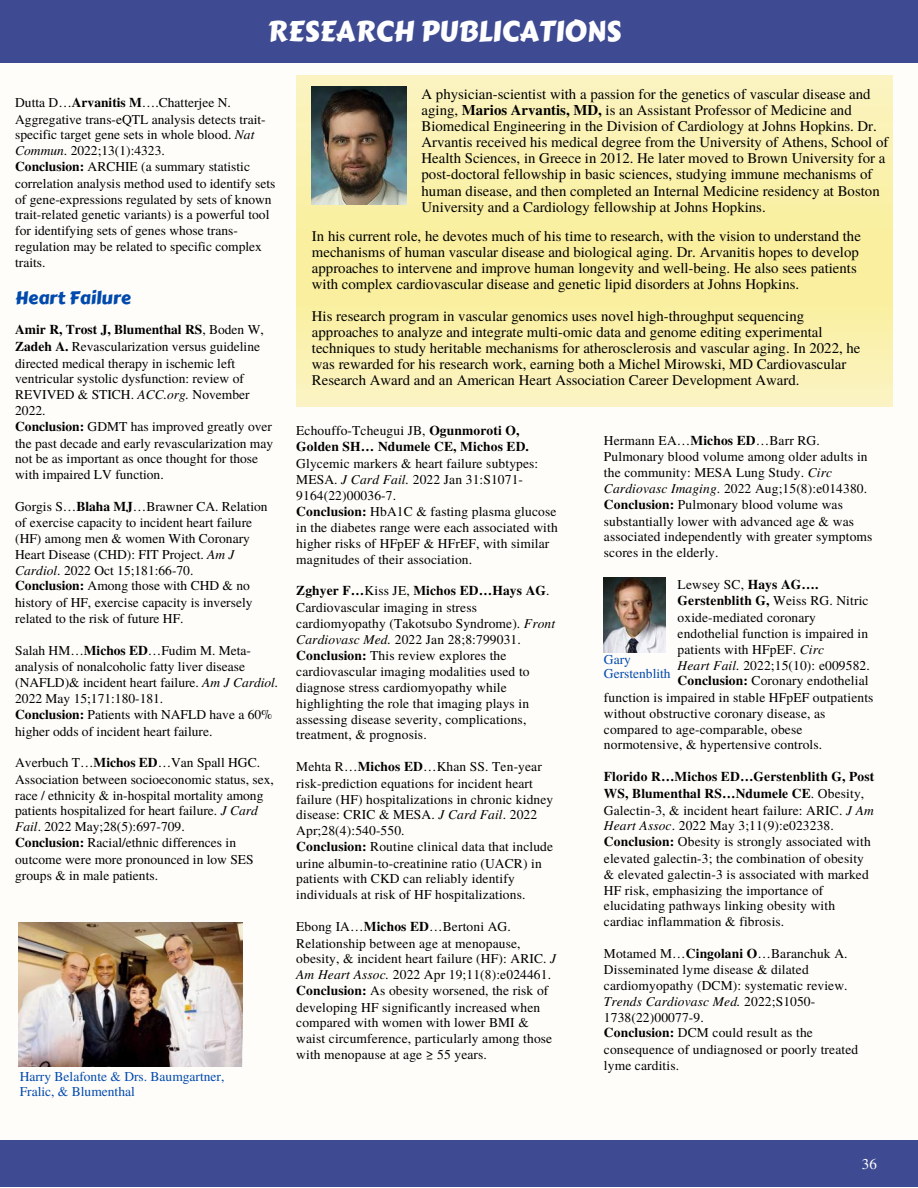
<style>
.page{position:relative;width:918px;height:1188px;background:#fffdfa}
.page>*{position:absolute;margin:0;border:0;box-sizing:border-box;transform-origin:0 0}
.t1{font:28.5px "Carter One";color:#fff}
.t2{font:18px "Carter One";color:#004aad}
.t3{font:15px "Te X Gyre Termes";color:#fff}
.t4{font:14.85px/16px "Te X Gyre Termes";color:#000}
.t5{font:13.5px/16px "Te X Gyre Termes";letter-spacing:.01em;color:#000}
.t6{font:700 13.5px/16.8px "Te X Gyre Termes";letter-spacing:.01em;color:#000}
.t7{font:13.5px/14.7px "Te X Gyre Termes";color:#004aad}
.s1{font-weight:700}
.s2{font-style:italic}
.s3{font-weight:400}
</style>
<div class="page">
<img style="left:296px;top:75px;width:597px;height:332px">
<img style="left:312px;top:86px;width:94px;height:118px">
<div style="left:0;top:1140px;width:918px;height:46px;background:#3e4b92"></div>
<div style="left:0;top:0;width:918px;height:62px;background:#3e4b92"></div>
<img style="left:19px;top:922px;width:224px;height:144px">
<img style="left:604px;top:577px;width:62px;height:76px">
<h1 class="t1" style="left:267px;top:10px;width:356px">RESEARCH PUBLICATIONS</h1>
<p class="t5" style="left:15px;top:94px;width:262px">Dutta D…<span class="s1">Arvanitis M</span>….Chatterjee N.<br>Aggregative trans-eQTL analysis detects trait&shy;specific target gene sets in whole blood. <span class="s2">Nat Commun</span>. 2022;13(1):4323.<br><span class="s1">Conclusion:</span> ARCHIE (a summary statistic correlation analysis method used to identify sets of gene-expressions regulated by sets of known trait-related genetic variants) is a powerful tool for identifying sets of genes whose trans&shy;regulation may be related to specific complex traits.</p>
<h2 class="t2" style="left:15px;top:284px;width:117px">Heart Failure</h2>
<p class="t5" style="left:15px;top:321px;width:259px"><span class="s1">Amir R, Trost J, Blumenthal RS</span>, Boden W, <span class="s1">Zadeh A.</span> Revascularization versus guideline directed medical therapy in ischemic left ventricular systolic dysfunction: review of REVIVED &amp; STICH. <span class="s2">ACC.org.</span> November 2022.<br><span class="s1">Conclusion:</span> GDMT has improved greatly over the past decade and early revascularization may not be as important as once thought for those with impaired LV function.</p>
<p class="t5" style="left:15px;top:497px;width:254px">Gorgis S…<span class="s1">Blaha MJ</span>…Brawner CA. Relation of exercise capacity to incident heart failure (HF) among men &amp; women With Coronary Heart Disease (CHD): FIT Project. <span class="s2">Am J Cardiol</span>. 2022 Oct 15;181:66-70.<br><span class="s1">Conclusion:</span> Among those with CHD &amp; no history of HF, exercise capacity is inversely related to the risk of future HF.</p>
<p class="t5" style="left:15px;top:641px;width:265px">Salah HM…<span class="s1">Michos ED</span>…Fudim M. Meta&shy;analysis of nonalcoholic fatty liver disease (NAFLD)&amp; incident heart failure. <span class="s2">Am J Cardiol.<br></span>2022 May 15;171:180-181.<br><span class="s1">Conclusion:</span> Patients with NAFLD have a 60% higher odds of incident heart failure.</p>
<p class="t5" style="left:15px;top:754px;width:260px">Averbuch T…<span class="s1">Michos ED</span>…Van Spall HGC.<br>Association between socioeconomic status, sex, race / ethnicity &amp; in-hospital mortality among patients hospitalized for heart failure. <span class="s2">J Card Fail</span>. 2022 May;28(5):697-709.<br><span class="s1">Conclusion:</span> Racial/ethnic differences in outcome were more pronounced in low SES groups &amp; in male patients.</p>
<p class="t7" style="left:20px;top:1068px;width:206px">Harry Belafonte &amp; Drs. Baumgartner,<br>Fralic, &amp; Blumenthal</p>
<p class="t4" style="left:422px;top:85px;width:468px">A physician-scientist with a passion for the genetics of vascular disease and aging, <span class="s1">Marios Arvantis, MD,</span> is an Assistant Professor of Medicine and Biomedical Engineering in the Division of Cardiology at Johns Hopkins. Dr.<br>Arvantis received his medical degree from the University of Athens, School of Health Sciences, in Greece in 2012. He later moved to Brown University for a post-doctoral fellowship in basic sciences, studying immune mechanisms of human disease, and then completed an Internal Medicine residency at Boston University and a Cardiology fellowship at Johns Hopkins.</p>
<p class="t4" style="left:312px;top:227px;width:550px">In his current role, he devotes much of his time to research, with the vision to understand the mechanisms of human vascular disease and biological aging. Dr. Arvanitis hopes to develop approaches to intervene and improve human longevity and well-being. He also sees patients with complex cardiovascular disease and genetic lipid disorders at Johns Hopkins.</p>
<p class="t4" style="left:312px;top:307px;width:550px">His research program in vascular genomics uses novel high-throughput sequencing approaches to analyze and integrate multi-omic data and genome editing experimental techniques to study heritable mechanisms for atherosclerosis and vascular aging. In 2022, he was rewarded for his research work, earning both a Michel Mirowski, MD Cardiovascular Research Award and an American Heart Association Career Development Award.</p>
<p class="t6" style="left:296px;top:421px;width:234px"><span class="s3">Echouffo-Tcheugui JB,</span> Ogunmoroti O,<br>Golden SH… Ndumele CE, Michos ED.</p>
<p class="t5" style="left:296px;top:455px;width:263px">Glycemic markers &amp; heart failure subtypes:<br>MESA. <span class="s2">J Card Fail.</span> 2022 Jan 31:S1071- 9164(22)00036-7.<br><span class="s1">Conclusion:</span> HbA1C &amp; fasting plasma glucose in the diabetes range were each associated with higher risks of HFpEF &amp; HFrEF, with similar magnitudes of their association.</p>
<p class="t5" style="left:296px;top:582px;width:261px"><span class="s1">Zghyer F…</span>Kiss JE, <span class="s1">Michos ED…Hays AG</span>.<br>Cardiovascular imaging in stress cardiomyopathy (Takotsubo Syndrome). <span class="s2">Front Cardiovasc Med.</span> 2022 Jan 28;8:799031.<br><span class="s1">Conclusion:</span> This review explores the cardiovascular imaging modalities used to diagnose stress cardiomyopathy while highlighting the role that imaging plays in assessing disease severity, complications, treatment, &amp; prognosis.</p>
<p class="t5" style="left:296px;top:758px;width:259px">Mehta R…<span class="s1">Michos ED</span>…Khan SS. Ten-year risk-prediction equations for incident heart failure (HF) hospitalizations in chronic kidney disease: CRIC &amp; MESA. <span class="s2">J Card Fail</span>. 2022<br>Apr;28(4):540-550.<br><span class="s1">Conclusion:</span> Routine clinical data that include urine albumin-to-creatinine ratio (UACR) in patients with CKD can reliably identify individuals at risk of HF hospitalizations.</p>
<p class="t5" style="left:296px;top:917px;width:262px">Ebong IA…<span class="s1">Michos ED</span>…Bertoni AG.<br>Relationship between age at menopause, obesity, &amp; incident heart failure (HF): ARIC. <span class="s2">J Am Heart Assoc.</span> 2022 Apr 19;11(8):e024461.<br><span class="s1">Conclusion:</span> As obesity worsened, the risk of developing HF significantly increased when compared with women with lower BMI &amp; waist circumference, particularly among those with menopause at age ≥ 55 years.</p>
<p class="t5" style="left:604px;top:431px;width:270px">Hermann EA…<span class="s1">Michos ED</span>…Barr RG.<br>Pulmonary blood volume among older adults in the community: MESA Lung Study. <span class="s2">Circ Cardiovasc Imaging</span>. 2022 Aug;15(8):e014380.<br><span class="s1">Conclusion:</span> Pulmonary blood volume was substantially lower with advanced age &amp; was associated independently with greater symptoms scores in the elderly.</p>
<p class="t5" style="left:678px;top:575px;width:142px">Lewsey SC, <span class="s1">Hays AG….</span></p>
<p class="t6" style="left:678px;top:592px;width:192px">Gerstenblith G, <span class="s3">Weiss RG. Nitric</span></p>
<p class="t5" style="left:678px;top:609px;width:140px">oxide-mediated coronary</p>
<p class="t5" style="left:678px;top:625px;width:192px">endothelial function is impaired in</p>
<p class="t5" style="left:678px;top:641px;width:148px">patients with HFpEF. <span class="s2">Circ</span></p>
<p class="t5" style="left:678px;top:656px;width:194px"><span class="s2">Heart Fail.</span> 2022;15(10): e009582.</p>
<p class="t5" style="left:678px;top:672px;width:192px"><span class="s1">Conclusion:</span> Coronary endothelial</p>
<p class="t5" style="left:604px;top:689px;width:271px">function is impaired in stable HFpEF outpatients</p>
<p class="t5" style="left:604px;top:705px;width:223px">without obstructive coronary disease, as</p>
<p class="t5" style="left:604px;top:720px;width:200px">compared to age-comparable, obese</p>
<p class="t5" style="left:604px;top:736px;width:220px">normotensive, &amp; hypertensive controls.</p>
<p class="t5" style="left:604px;top:768px;width:272px"><span class="s1">Florido R…Michos ED…Gerstenblith G, Post WS, Blumenthal RS…Ndumele CE</span>. Obesity, Galectin-3, &amp; incident heart failure: ARIC. <span class="s2">J Am Heart Assoc</span>. 2022 May 3;11(9):e023238.<br><span class="s1">Conclusion:</span> Obesity is strongly associated with elevated galectin-3; the combination of obesity &amp; elevated galectin-3 is associated with marked HF risk, emphasizing the importance of elucidating pathways linking obesity with cardiac inflammation &amp; fibrosis.</p>
<p class="t5" style="left:604px;top:944px;width:256px">Motamed M…<span class="s1">Cingolani O</span>…Baranchuk A.<br>Disseminated lyme disease &amp; dilated cardiomyopathy (DCM): systematic review.<br><span class="s2">Trends Cardiovasc Med.</span> 2022;S1050- 1738(22)00077-9.<br><span class="s1">Conclusion:</span> DCM could result as the consequence of undiagnosed or poorly treated lyme carditis.</p>
<p class="t7" style="left:604px;top:651px;width:68px">Gary<br>Gerstenblith</p>
<p class="t3" style="left:862px;top:1151px;width:16px">34</p>
<p class="t3" style="left:862px;top:1153px;width:16px">36</p>
</div>
